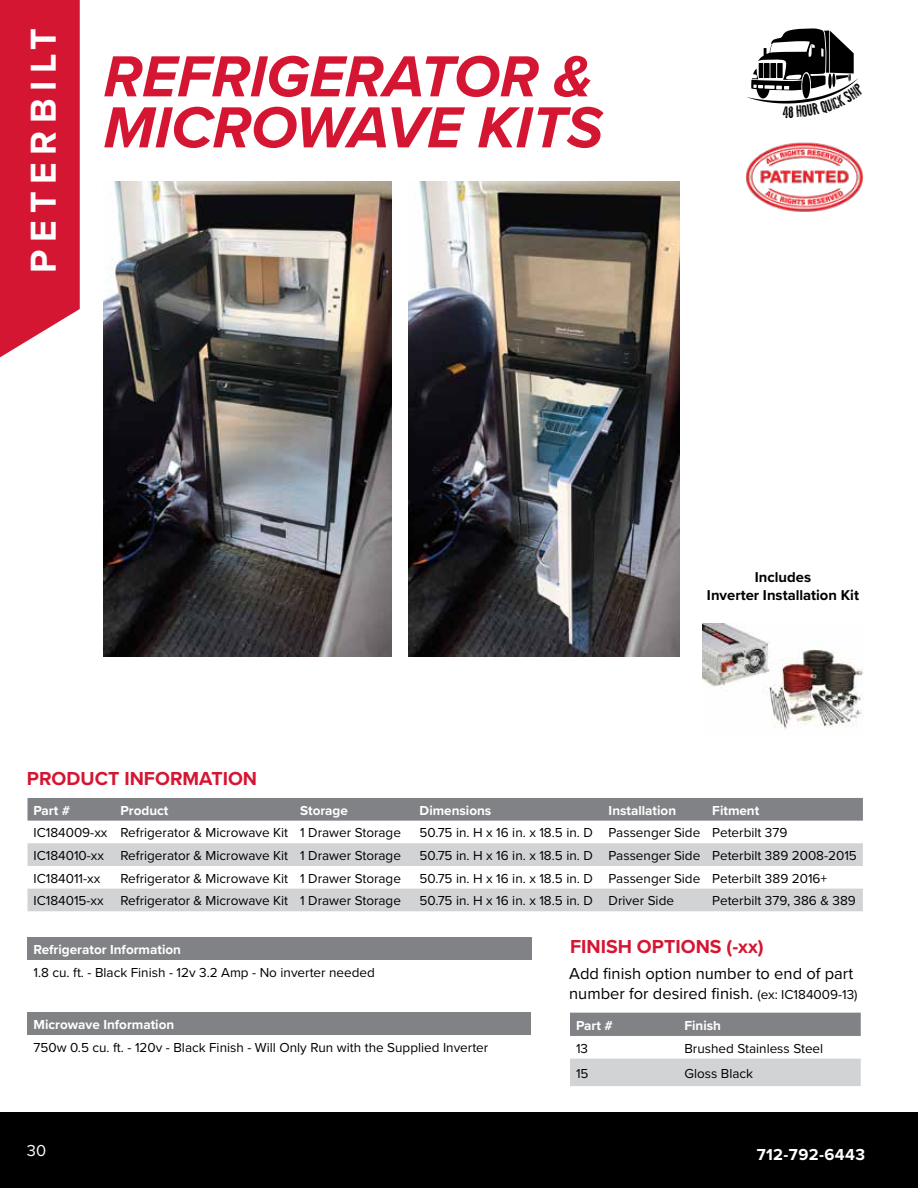
<style>
.page{position:relative;width:918px;height:1188px;background:#fff}
.page>*{position:absolute;margin:0;border:0;box-sizing:border-box;transform-origin:0 0}
.t1{font:italic 700 60px/51px "Proxima Nova";color:#d51633}
.t2{font:700 37.35px "Proxima Nova";letter-spacing:.2em;color:#fff}
.t3{font:700 19.5px "Proxima Nova";color:#d51633}
.t4{font:16.5px/19.8px "Proxima Nova";color:#000}
.t5{font:700 16.5px "Proxima Nova";letter-spacing:.025em;color:#fff}
.t6{font:16.5px "Proxima Nova";color:#fff}
.t7{font:700 14.85px/17.7px "Proxima Nova";color:#000;text-align:center}
.t8{font:13.5px "Proxima Nova";color:#000}
.t9{font:700 13.5px "Proxima Nova";color:#fff}
.s1{font-size:13.5px}
</style>
<div class="page">
<div style="left:0;top:1112px;width:918px;height:76px;background:#000"></div>
<svg style="left:0;top:0;width:80px;height:358px;background:#d82641"></svg>
<div style="left:570px;top:1013px;width:291px;height:23px;background:#808285"></div>
<div style="left:570px;top:1059px;width:291px;height:27px;background:#d1d3d4"></div>
<div style="left:27px;top:1013px;width:504px;height:22px;background:#808285"></div>
<div style="left:27px;top:937px;width:505px;height:23px;background:#808285"></div>
<div style="left:27px;top:798px;width:836px;height:23px;background:#808285"></div>
<svg style="left:27px;top:843px;width:836px;height:68px;fill:#d1d3d4"></svg>
<img style="left:702px;top:623px;width:161px;height:106px">
<img style="left:104px;top:181px;width:287px;height:476px">
<img style="left:408px;top:181px;width:272px;height:476px">
<img style="left:745px;top:142px;width:119px;height:70px">
<svg style="left:747px;top:28px;width:111px;height:76px"></svg>
<h2 class="t2" style="left:15px;top:273px;width:246px;rotate:-90deg">PETERBILT</h2>
<h1 class="t1" style="left:104px;top:50px;width:501px">REFRIGERATOR &amp;<br>MICROWAVE KITS</h1>
<p class="t7" style="left:707px;top:568px;width:154px">Includes<br>Inverter Installation Kit</p>
<h3 class="t3" style="left:27px;top:764px;width:232px">PRODUCT INFORMATION</h3>
<p class="t9" style="left:33px;top:800px;width:38px">Part #</p>
<p class="t9" style="left:120px;top:800px;width:50px">Product</p>
<p class="t9" style="left:300px;top:800px;width:49px">Storage</p>
<p class="t9" style="left:420px;top:800px;width:73px">Dimensions</p>
<p class="t9" style="left:609px;top:800px;width:69px">Installation</p>
<p class="t9" style="left:712px;top:800px;width:49px">Fitment</p>
<p class="t8" style="left:33px;top:823px;width:369px">IC184009-xx Refrigerator &amp; Microwave Kit 1 Drawer Storage</p>
<p class="t8" style="left:420px;top:823px;width:369px">50.75 in. H x 16 in. x 18.5 in. D Passenger Side Peterbilt 379</p>
<p class="t8" style="left:33px;top:845px;width:369px">IC184010-xx Refrigerator &amp; Microwave Kit 1 Drawer Storage</p>
<p class="t8" style="left:420px;top:845px;width:439px">50.75 in. H x 16 in. x 18.5 in. D Passenger Side Peterbilt 389 2008-2015</p>
<p class="t8" style="left:33px;top:868px;width:68px">IC184011-xx</p>
<p class="t8" style="left:120px;top:868px;width:282px">Refrigerator &amp; Microwave Kit 1 Drawer Storage</p>
<p class="t8" style="left:420px;top:868px;width:409px">50.75 in. H x 16 in. x 18.5 in. D Passenger Side Peterbilt 389 2016+</p>
<p class="t8" style="left:33px;top:891px;width:369px">IC184015-xx Refrigerator &amp; Microwave Kit 1 Drawer Storage</p>
<p class="t8" style="left:420px;top:891px;width:256px">50.75 in. H x 16 in. x 18.5 in. D Driver Side</p>
<p class="t8" style="left:712px;top:891px;width:145px">Peterbilt 379, 386 &amp; 389</p>
<p class="t9" style="left:33px;top:940px;width:149px">Refrigerator Information</p>
<p class="t8" style="left:33px;top:962px;width:343px">1.8 cu. ft. - Black Finish - 12v 3.2 Amp - No inverter needed</p>
<p class="t9" style="left:33px;top:1015px;width:142px">Microwave Information</p>
<p class="t8" style="left:33px;top:1037px;width:456px">750w 0.5 cu. ft. - 120v - Black Finish - Will Only Run with the Supplied Inverter</p>
<h3 class="t3" style="left:570px;top:932px;width:195px">FINISH OPTIONS (-xx)</h3>
<p class="t4" style="left:569px;top:963px;width:290px">Add finish option number to end of part number for desired finish. <span class="s1">(ex: IC184009-13)</span></p>
<p class="t9" style="left:576px;top:1015px;width:38px">Part #</p>
<p class="t9" style="left:684px;top:1015px;width:38px">Finish</p>
<p class="t8" style="left:576px;top:1038px;width:14px">13</p>
<p class="t8" style="left:684px;top:1038px;width:140px">Brushed Stainless Steel</p>
<p class="t8" style="left:576px;top:1063px;width:14px">15</p>
<p class="t8" style="left:684px;top:1063px;width:70px">Gloss Black</p>
<p class="t6" style="left:27px;top:1139px;width:21px">30</p>
<p class="t5" style="left:757px;top:1142px;width:110px">712-792-6443</p>
</div>
